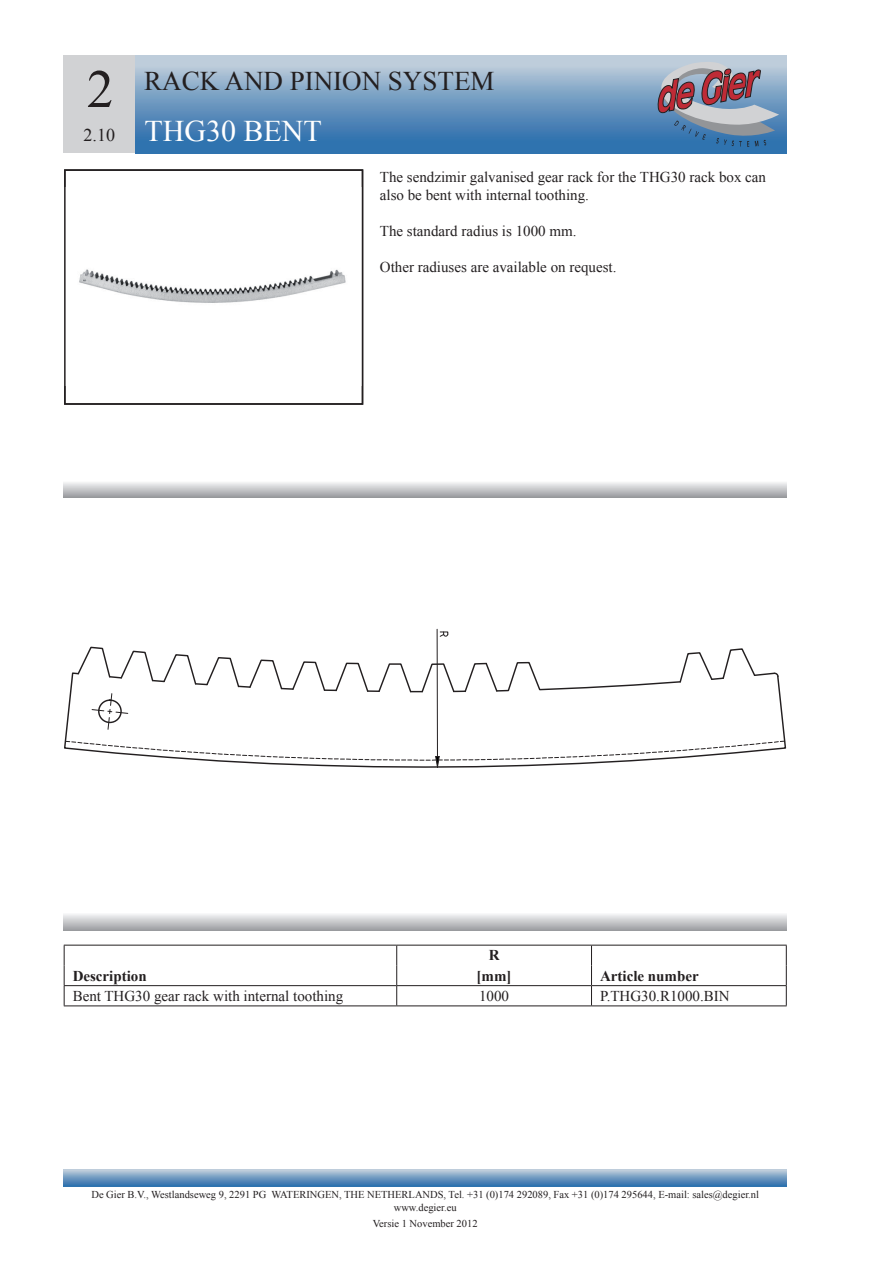
<style>
.page{position:relative;width:893px;height:1263px;background:#fff}
.page>*{position:absolute;margin:0;border:0;box-sizing:border-box;transform-origin:0 0}
.t1{font:54px "Times New Roman";color:#231f20}
.t2{font:30px "Times New Roman";color:#fff}
.t3{font:27px "Times New Roman";color:#231f20}
.t4{font:18px "Times New Roman";color:#231f20}
.t5{font:15px/18px "Times New Roman";color:#231f20}
.t6{font:700 15px "Times New Roman";color:#231f20}
.t7{font:10.5px/12.6px "Times New Roman";color:#231f20;text-align:center}
</style>
<div class="page">
<svg style="left:64px;top:1169px;width:723px;height:17px;background:#769ec3"></svg>
<div style="left:64px;top:55px;width:72px;height:98px;background:#d1d2d4"></div>
<div style="left:135px;top:55px;width:652px;height:98px;background:linear-gradient(to bottom,#c6d1dc,#1e66a8)"></div>
<svg style="left:657px;top:60px;width:122px;height:87px;background:#878da4"></svg>
<svg style="left:64px;top:914px;width:723px;height:16px;background:#c7c8cb"></svg>
<svg style="left:64px;top:482px;width:723px;height:15px;background:#c6c7ca"></svg>
<hr style="left:64px;top:945px;width:333px;height:1px;background:#231f20">
<hr style="left:64px;top:985px;width:333px;height:1px;background:#231f20">
<svg style="left:64px;top:945px;width:1px;height:60px"></svg>
<hr style="left:64px;top:1005px;width:333px;height:1px;background:#231f20">
<hr style="left:397px;top:1005px;width:194px;height:1px;background:#231f20">
<hr style="left:591px;top:1005px;width:196px;height:1px;background:#231f20">
<hr style="left:397px;top:945px;width:194px;height:1px;background:#231f20">
<hr style="left:591px;top:945px;width:196px;height:1px;background:#231f20">
<svg style="left:396px;top:945px;width:1px;height:60px"></svg>
<svg style="left:591px;top:945px;width:1px;height:60px"></svg>
<svg style="left:786px;top:945px;width:1px;height:60px"></svg>
<hr style="left:397px;top:985px;width:194px;height:1px;background:#231f20">
<hr style="left:591px;top:985px;width:196px;height:1px;background:#231f20">
<hr style="left:437px;top:629px;width:1px;height:127px;background:#231f20">
<svg style="left:439px;top:631px;width:10px;height:6px"></svg>
<svg style="left:64px;top:672px;width:722px;height:96px"></svg>
<svg style="left:76px;top:646px;width:703px;height:84px"></svg>
<img style="left:79px;top:269px;width:267px;height:34px">
<div style="left:64px;top:169px;width:299px;height:236px;border:2px solid #231f20"></div>
<h1 class="t1" style="left:87px;top:53px;width:28px">2</h1>
<p class="t4" style="left:84px;top:123px;width:33px">2.10</p>
<h3 class="t3" style="left:144px;top:63px;width:352px">RACK AND PINION SYSTEM</h3>
<h2 class="t2" style="left:144px;top:110px;width:179px">THG30 BENT</h2>
<p class="t5" style="left:380px;top:167px;width:388px">The sendzimir galvanised gear rack for the THG30 rack box can also be bent with internal toothing.</p>
<p class="t5" style="left:380px;top:221px;width:198px">The standard radius is 1000 mm.</p>
<p class="t5" style="left:380px;top:257px;width:238px">Other radiuses are available on request.</p>
<p class="t6" style="left:489px;top:945px;width:12px">R</p>
<p class="t6" style="left:73px;top:965px;width:76px">Description</p>
<p class="t6" style="left:477px;top:965px;width:36px">[mm]</p>
<p class="t6" style="left:600px;top:965px;width:100px">Article number</p>
<p class="t5" style="left:73px;top:987px;width:272px">Bent THG30 gear rack with internal toothing</p>
<p class="t5" style="left:479px;top:987px;width:31px">1000</p>
<p class="t5" style="left:600px;top:987px;width:131px">P.THG30.R1000.BIN</p>
<p class="t7" style="left:91px;top:1188px;width:669px">De Gier B.V., Westlandseweg 9, 2291 PG WATERINGEN, THE NETHERLANDS, Tel. +31 (0)174 292089, Fax +31 (0)174 295644, E-mail: sales@degier.nl www.degier.eu</p>
<p class="t7" style="left:373px;top:1217px;width:106px">Versie 1 November 2012</p>
</div>
